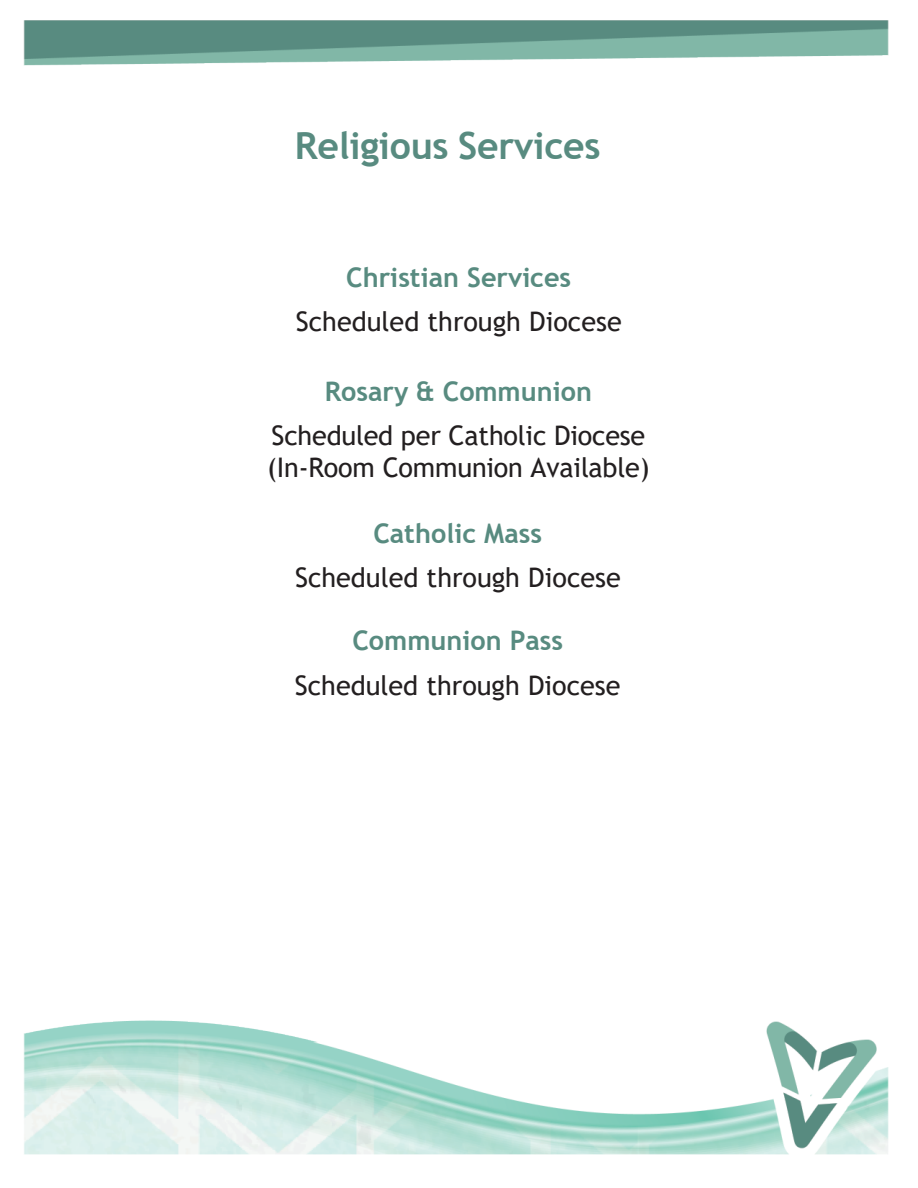
<style>
.page{position:relative;width:918px;height:1188px;background:#fff}
.page>*{position:absolute;margin:0;border:0;box-sizing:border-box;transform-origin:0 0}
.t1{font:700 37.5px "Trebuchet MS";letter-spacing:-.005em;color:#588b80}
.t2{font:27px/31.3px "Trebuchet MS";color:#231f20}
.t3{font:700 27px "Trebuchet MS";color:#588b80}
</style>
<div class="page">
<img style="left:23px;top:20px;width:866px;height:1135px">
<h1 class="t1" style="left:295px;top:122px;width:307px">Religious Services</h1>
<p class="t3" style="left:346px;top:260px;width:227px">Christian Services</p>
<p class="t2" style="left:296px;top:306px;width:327px">Scheduled through Diocese</p>
<p class="t3" style="left:325px;top:374px;width:269px">Rosary &amp; Communion</p>
<p class="t2" style="left:267px;top:420px;width:384px">Scheduled per Catholic Diocese (In-Room Communion Available)</p>
<p class="t3" style="left:373px;top:516px;width:170px">Catholic Mass</p>
<p class="t2" style="left:295px;top:562px;width:327px">Scheduled through Diocese</p>
<p class="t3" style="left:352px;top:623px;width:212px">Communion Pass</p>
<p class="t2" style="left:295px;top:669px;width:327px">Scheduled through Diocese</p>
</div>
